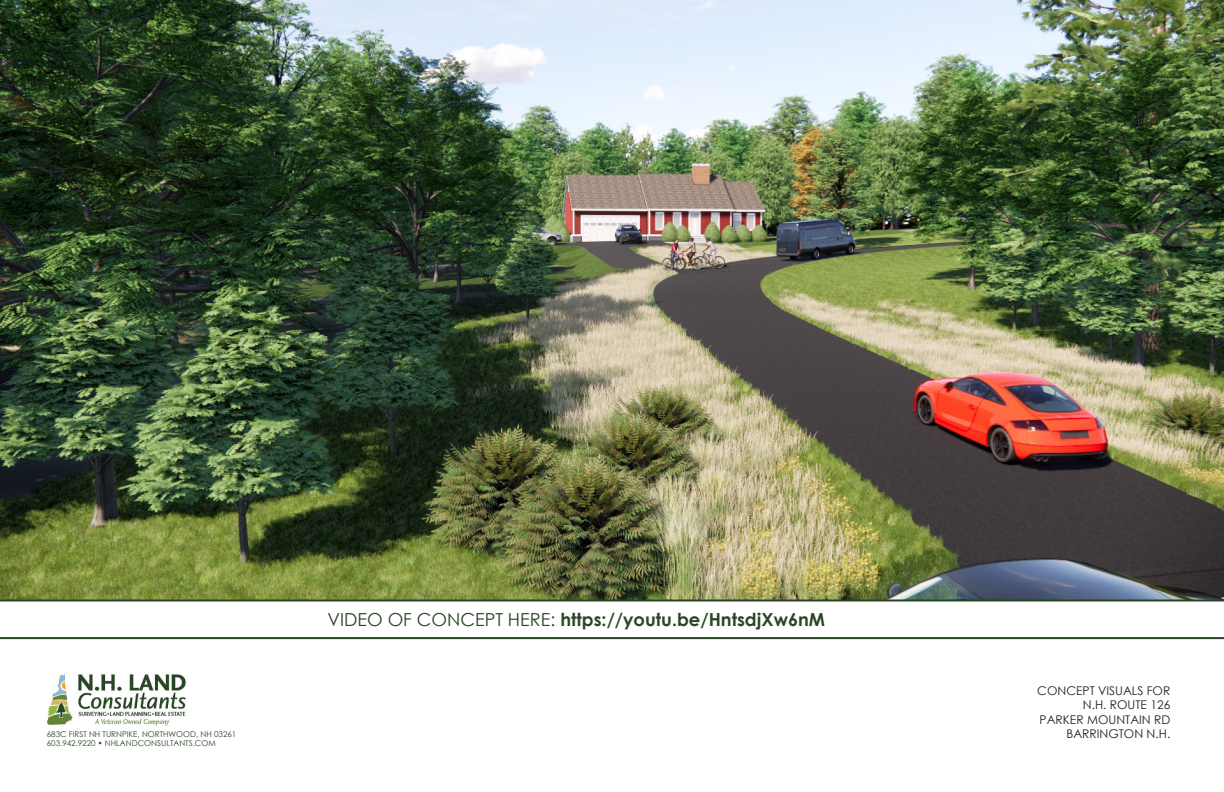
<style>
.page{position:relative;width:1224px;height:792px;background:#fff}
.page>*{position:absolute;margin:0;border:0;box-sizing:border-box;transform-origin:0 0}
.t1{font:700 18px "Century Gothic";color:#2a4626}
.t2{font:12px/14.4px "Century Gothic";color:#231f20;text-align:right}
.t3{font:8px/9.6px "Century Gothic";color:#2a4626}
.s1{font-weight:400}
</style>
<div class="page">
<img style="left:0;top:0;width:1224px;height:600px">
<img style="left:47px;top:674px;width:139px;height:52px">
<hr style="left:0;top:637px;width:1224px;height:2px;background:#2a4626">
<hr style="left:0;top:600px;width:1224px;height:2px;background:#2a4626">
<p class="t3" style="left:47px;top:729px;width:191px">683C FIRST NH TURNPIKE, NORTHWOOD, NH 03261<br>603.942.9220 • NHLANDCONSULTANTS.COM</p>
<h1 class="t1" style="left:327px;top:605px;width:499px"><span class="s1">VIDEO OF CONCEPT HERE:</span> https://youtu.be/HntsdjXw6nM</h1>
<h2 class="t2" style="left:1037px;top:683px;width:135px">CONCEPT VISUALS FOR<br>N.H. ROUTE 126<br>PARKER MOUNTAIN RD<br>BARRINGTON N.H.</h2>
</div>
